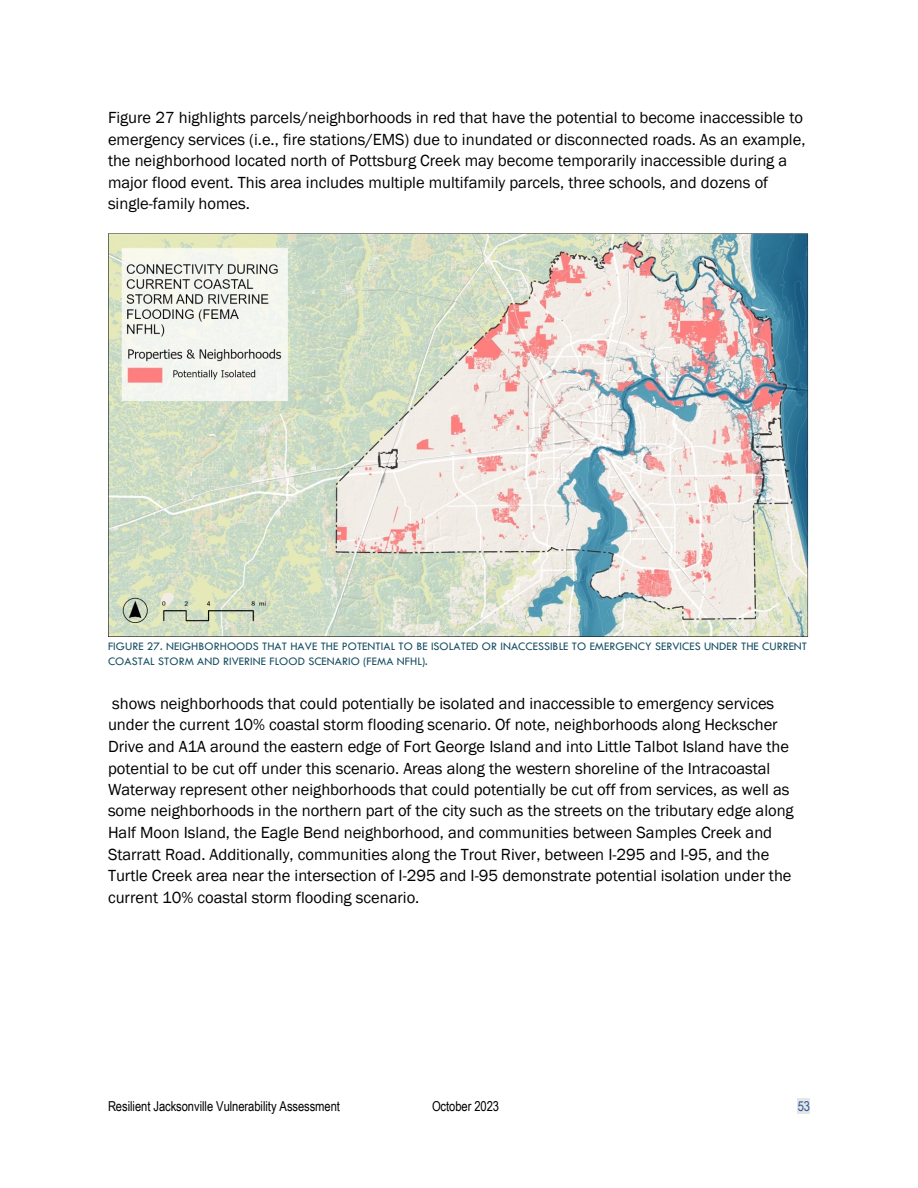
<style>
.page{position:relative;width:918px;height:1188px;background:#fff}
.page>*{position:absolute;margin:0;border:0;box-sizing:border-box;transform-origin:0 0}
.t1{font:16.5px/21.5px "Franklin Gothic";color:#000}
.t2{font:13.65px "Arial Narrow";letter-spacing:-.005em;color:#000}
.t3{font:13.65px "Arial Narrow";color:#2b579a}
.t4{font:11.85px/15.1px "Tw Cen";letter-spacing:.005em;color:#154d60}
</style>
<div class="page">
<div style="left:798px;top:1098px;width:12px;height:16px;background:#e6e6e6"></div>
<img style="left:108px;top:234px;width:701px;height:403px">
<img style="left:115px;top:590px;width:188px;height:37px">
<p class="t1" style="left:108px;top:107px;width:699px">Figure 27 highlights parcels/neighborhoods in red that have the potential to become inaccessible to emergency services (i.e., fire stations/EMS) due to inundated or disconnected roads. As an example, the neighborhood located north of Pottsburg Creek may become temporarily inaccessible during a major flood event. This area includes multiple multifamily parcels, three schools, and dozens of single-family homes.</p>
<p class="t4" style="left:108px;top:639px;width:701px">FIGURE 27. NEIGHBORHOODS THAT HAVE THE POTENTIAL TO BE ISOLATED OR INACCESSIBLE TO EMERGENCY SERVICES UNDER THE CURRENT<br>COASTAL STORM AND RIVERINE FLOOD SCENARIO (FEMA NFHL).</p>
<p class="t1" style="left:108px;top:693px;width:687px">shows neighborhoods that could potentially be isolated and inaccessible to emergency services under the current 10% coastal storm flooding scenario. Of note, neighborhoods along Heckscher Drive and A1A around the eastern edge of Fort George Island and into Little Talbot Island have the potential to be cut off under this scenario. Areas along the western shoreline of the Intracoastal Waterway represent other neighborhoods that could potentially be cut off from services, as well as some neighborhoods in the northern part of the city such as the streets on the tributary edge along Half Moon Island, the Eagle Bend neighborhood, and communities between Samples Creek and Starratt Road. Additionally, communities along the Trout River, between I-295 and I-95, and the Turtle Creek area near the intersection of I-295 and I-95 demonstrate potential isolation under the current 10% coastal storm flooding scenario.</p>
<p class="t2" style="left:108px;top:1098px;width:233px">Resilient Jacksonville Vulnerability Assessment</p>
<p class="t2" style="left:432px;top:1098px;width:69px">October 2023</p>
<p class="t3" style="left:798px;top:1098px;width:14px">53</p>
</div>
